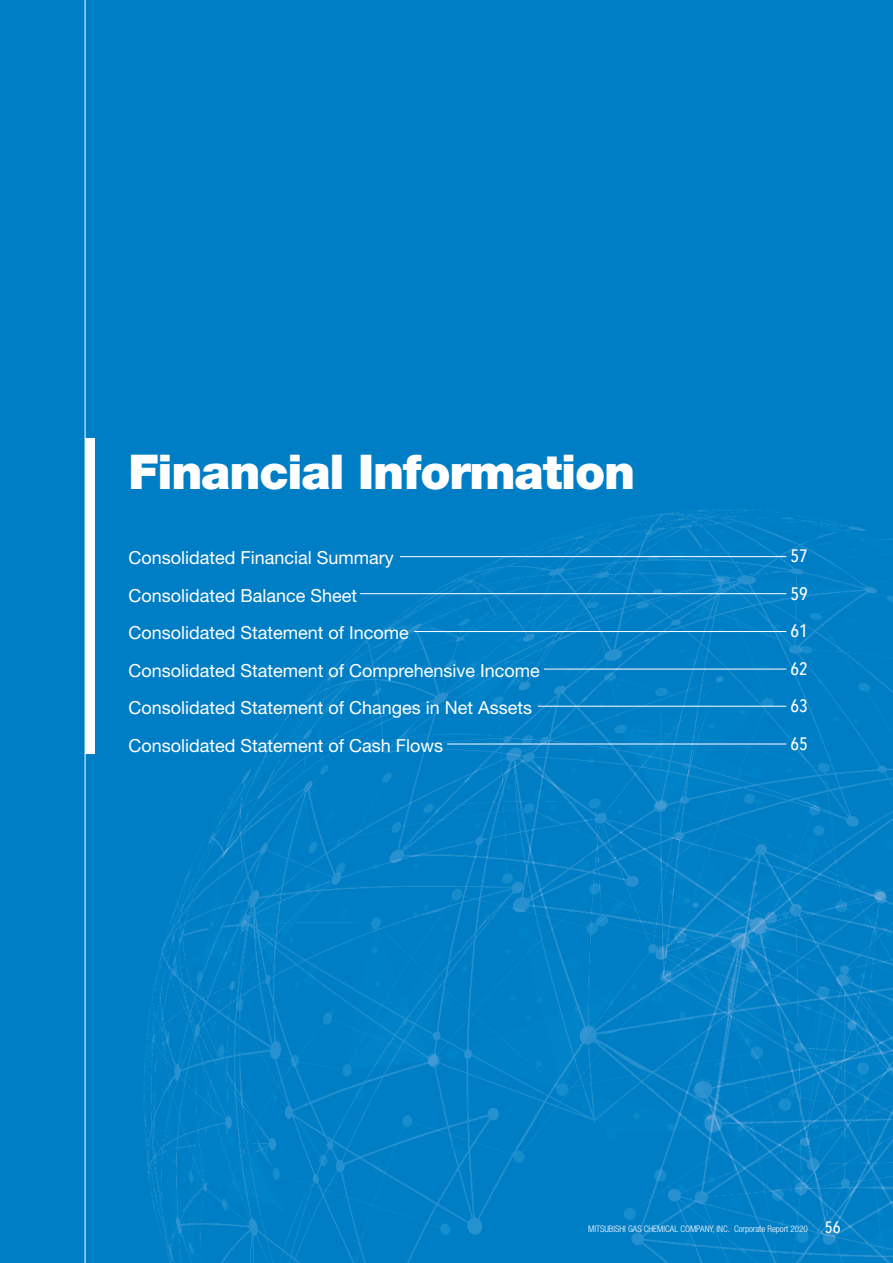
<style>
.page{position:relative;width:893px;height:1263px;background:#007ec5}
.page>*{position:absolute;margin:0;border:0;box-sizing:border-box;transform-origin:0 0}
.t1{font:900 48px "Helvetica Neue LT Std";letter-spacing:-.025em;color:#fff}
.t2{font:18px/37.5px "Helvetica Neue LT Std";color:#fff}
.t3{font:500 18px/37.5px "Avenir Next Condensed";color:#fff;text-align:justify}
.t4{font:300 condensed 9px "Helvetica Neue LT Std";color:#fff}
.s1{font-family:"Avenir Next Condensed";font-weight:500;font-stretch:normal;font-size:16.5px}
</style>
<div class="page">
<hr style="left:85px;top:0;width:1px;height:1263px;background:#fff">
<hr style="left:400px;top:556px;width:386px;height:1px;background:#fff">
<hr style="left:447px;top:744px;width:339px;height:1px;background:#fff">
<hr style="left:360px;top:593px;width:426px;height:1px;background:#fff">
<hr style="left:538px;top:706px;width:248px;height:1px;background:#fff">
<div style="left:85px;top:438px;width:10px;height:316px;background:#fff"></div>
<hr style="left:414px;top:631px;width:372px;height:1px;background:#fff">
<hr style="left:544px;top:669px;width:242px;height:1px;background:#fff">
<h1 class="t1" style="left:128px;top:455px;width:508px">Financial Information</h1>
<p class="t2" style="left:128px;top:541px;width:413px">Consolidated Financial Summary<br>Consolidated Balance Sheet<br>Consolidated Statement of Income<br>Consolidated Statement of Comprehensive Income Consolidated Statement of Changes in Net Assets Consolidated Statement of Cash Flows</p>
<p class="t3" style="left:790px;top:538px;width:19px">57<br>59<br>61<br>62<br>63<br>65</p>
<p class="t4" style="left:588px;top:1226px;width:254px">MITSUBISHI GAS CHEMICAL COMPANY, INC. Corporate Report 2020 <span class="s1">56</span></p>
</div>
